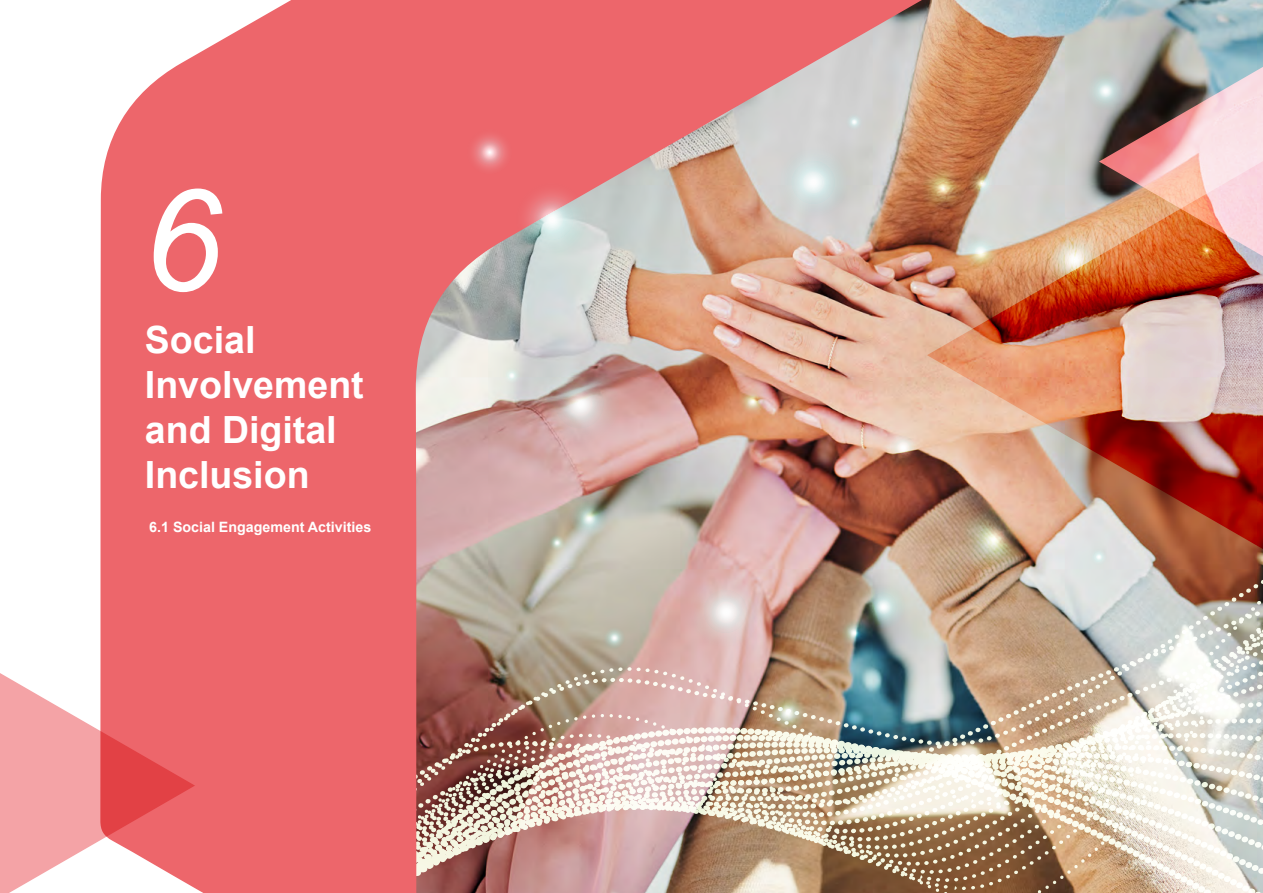
<style>
.page{position:relative;width:1263px;height:893px;background:#fff}
.page>*{position:absolute;margin:0;border:0;box-sizing:border-box;transform-origin:0 0}
.t1{font:italic 141.75px "Arial";color:#fff}
.t2{font:700 37.5px/45px "Arial";color:#fff}
.t3{font:700 14.25px "Arial";color:#fff}
</style>
<div class="page">
<svg style="left:1041px;top:653px;width:222px;height:240px"></svg>
<img style="left:100px;top:0;width:941px;height:893px">
<img style="left:927px;top:58px;width:336px;height:595px">
<img style="left:1099px;top:18px;width:164px;height:287px">
<svg style="left:0;top:659px;width:195px;height:234px"></svg>
<svg style="left:540px;top:365px;width:79px;height:78px;background:#caaeab"></svg>
<svg style="left:603px;top:627px;width:22px;height:22px"></svg>
<svg style="left:1090px;top:548px;width:17px;height:17px"></svg>
<svg style="left:768px;top:693px;width:38px;height:38px"></svg>
<svg style="left:548px;top:499px;width:60px;height:52px;background:#b9b7a9"></svg>
<img style="left:840px;top:584px;width:65px;height:62px">
<svg style="left:690px;top:576px;width:70px;height:70px;background:#e0c3c1"></svg>
<img style="left:958px;top:503px;width:70px;height:71px">
<svg style="left:739px;top:387px;width:27px;height:28px"></svg>
<svg style="left:744px;top:393px;width:17px;height:16px"></svg>
<svg style="left:845px;top:113px;width:17px;height:17px"></svg>
<svg style="left:503px;top:367px;width:17px;height:17px"></svg>
<svg style="left:1195px;top:239px;width:22px;height:22px"></svg>
<svg style="left:1086px;top:72px;width:38px;height:38px"></svg>
<svg style="left:920px;top:166px;width:75px;height:45px;background:#be8c66"></svg>
<svg style="left:1039px;top:225px;width:70px;height:70px;background:#dd986a"></svg>
<svg style="left:778px;top:147px;width:70px;height:71px;background:#d2d8d7"></svg>
<svg style="left:467px;top:129px;width:45px;height:45px;background:#ec797e"></svg>
<svg style="left:516px;top:183px;width:71px;height:70px;background:#d5aaab"></svg>
<svg style="left:961px;top:233px;width:38px;height:39px"></svg>
<svg style="left:884px;top:429px;width:38px;height:38px"></svg>
<h1 class="t1" style="left:142px;top:149px;width:80px">6</h1>
<p class="t2" style="left:145px;top:317px;width:220px">Social<br>Involvement and Digital<br>Inclusion</p>
<p class="t3" style="left:149px;top:517px;width:224px">6.1 Social Engagement Activities</p>
</div>
